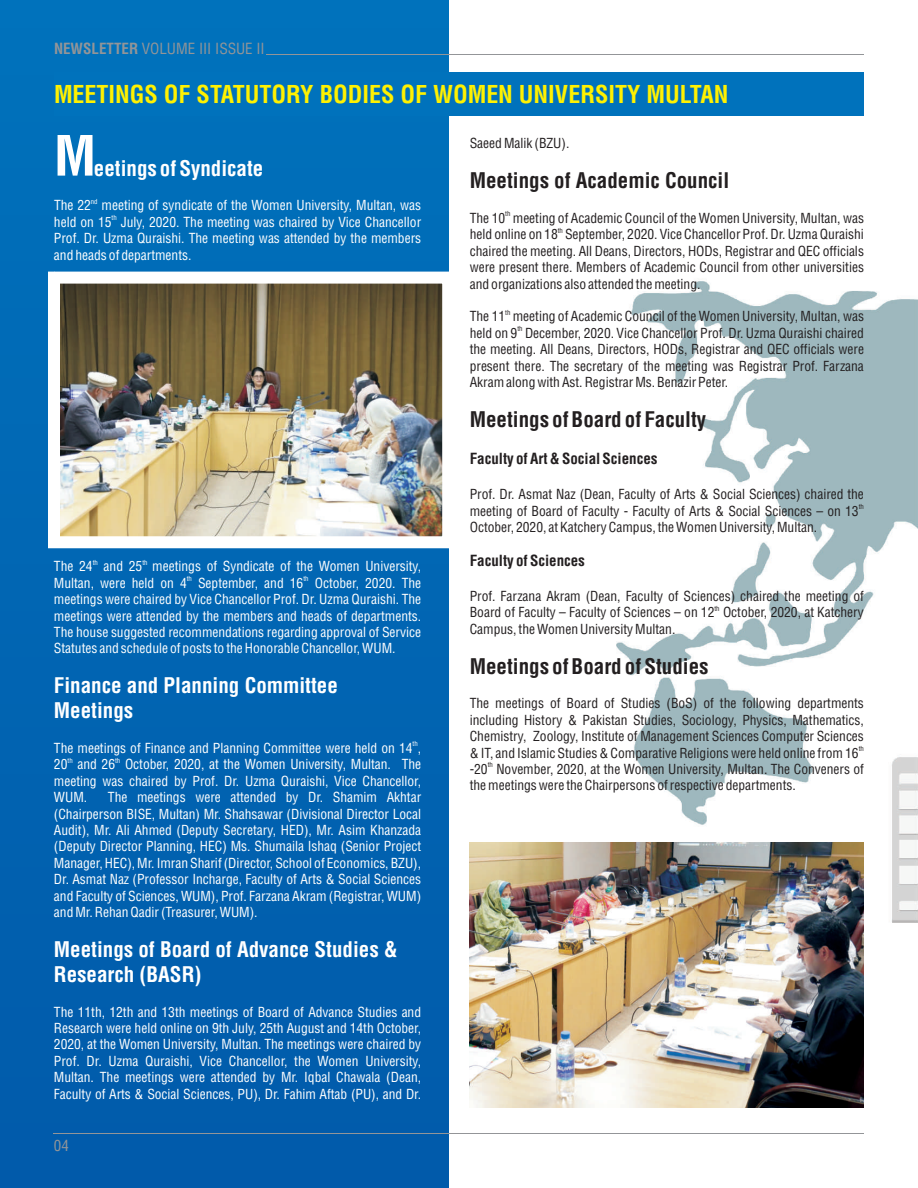
<style>
.page{position:relative;width:918px;height:1188px;background:#fff}
.page>*{position:absolute;margin:0;border:0;box-sizing:border-box;transform-origin:0 0}
.t1{font:700 54px "Switzerland Condensed";color:#fff}
.t2{font:700 24px "Switzerland Condensed";color:#fff101}
.t3{font:700 21px/25.2px "Switzerland Condensed";color:#fff}
.t4{font:700 21px "Switzerland Condensed";color:#231f20}
.t5{font:700 15px "Switzerland Condensed";color:#231f20}
.t6{font:15px "Switzerland Condensed";color:#939598}
.t7{font:13.5px/16.4px "Switzerland Condensed";color:#fff;text-align:justify}
.t8{font:13.5px/16.4px "Switzerland Condensed";color:#231f20;text-align:justify}
.t9{font:6.75px "Switzerland Condensed";color:#fff}
.t10{font:6.75px "Switzerland Condensed";color:#231f20}
.s1{font-weight:700}
</style>
<div class="page">
<img style="left:617px;top:281px;width:301px;height:641px">
<div style="left:0;top:0;width:448px;height:1188px;background:linear-gradient(to right,#0165b2,#0164b2)"></div>
<img style="left:48px;top:272px;width:400px;height:276px">
<img style="left:470px;top:842px;width:394px;height:265px">
<hr style="left:54px;top:1134px;width:810px;height:1px;background:#939598">
<div style="left:54px;top:73px;width:810px;height:43px;background:#0072bc"></div>
<hr style="left:267px;top:54px;width:597px;height:1px;background:#939598">
<p class="t6" style="left:54px;top:39px;width:212px"><span class="s1">NEWSLETTER</span> VOLUME III ISSUE II</p>
<h2 class="t2" style="left:54px;top:80px;width:676px">MEETINGS OF STATUTORY BODIES OF WOMEN UNIVERSITY MULTAN</h2>
<p class="t8" style="left:470px;top:137px;width:101px">Saeed Malik (BZU).</p>
<h3 class="t4" style="left:470px;top:168px;width:261px">Meetings of Academic Council</h3>
<p class="t10" style="left:505px;top:209px;width:7px">th</p>
<p class="t8" style="left:470px;top:211px;width:396px">The 10 meeting of Academic Council of the Women University, Multan, was</p>
<p class="t10" style="left:558px;top:226px;width:7px">th</p>
<p class="t8" style="left:470px;top:228px;width:396px">held online on 18 September, 2020. Vice Chancellor Prof. Dr. Uzma Quraishi chaired the meeting. All Deans, Directors, HODs, Registrar and QEC officials were present there. Members of Academic Council from other universities and organizations also attended the meeting.</p>
<p class="t10" style="left:505px;top:308px;width:7px">th</p>
<p class="t8" style="left:470px;top:310px;width:396px">The 11 meeting of Academic Council of the Women University, Multan, was</p>
<p class="t10" style="left:517px;top:324px;width:7px">th</p>
<p class="t8" style="left:470px;top:326px;width:396px">held on 9 December, 2020. Vice Chancellor Prof. Dr. Uzma Quraishi chaired the meeting. All Deans, Directors, HODs, Registrar and QEC officials were present there. The secretary of the meeting was Registrar Prof. Farzana Akram along with Ast. Registrar Ms. Benazir Peter.</p>
<h3 class="t4" style="left:470px;top:406px;width:238px">Meetings of Board of Faculty</h3>
<p class="t5" style="left:470px;top:450px;width:189px">Faculty of Art &amp; Social Sciences</p>
<p class="t8" style="left:470px;top:488px;width:396px">Prof. Dr. Asmat Naz (Dean, Faculty of Arts &amp; Social Sciences) chaired the</p>
<p class="t10" style="left:859px;top:502px;width:7px">th</p>
<p class="t8" style="left:470px;top:504px;width:390px">meeting of Board of Faculty - Faculty of Arts &amp; Social Sciences – on 13<br>October, 2020, at Katchery Campus, the Women University, Multan.</p>
<p class="t5" style="left:470px;top:551px;width:117px">Faculty of Sciences</p>
<p class="t8" style="left:470px;top:589px;width:396px">Prof. Farzana Akram (Dean, Faculty of Sciences) chaired the meeting of</p>
<p class="t10" style="left:714px;top:604px;width:7px">th</p>
<p class="t8" style="left:470px;top:606px;width:396px">Board of Faculty – Faculty of Sciences – on 12 October, 2020, at Katchery<br>Campus, the Women University Multan.</p>
<h3 class="t4" style="left:470px;top:653px;width:240px">Meetings of Board of Studies</h3>
<p class="t8" style="left:470px;top:697px;width:396px">The meetings of Board of Studies (BoS) of the following departments including History &amp; Pakistan Studies, Sociology, Physics, Mathematics, Chemistry, Zoology, Institute of Management Sciences Computer Sciences</p>
<p class="t10" style="left:859px;top:744px;width:7px">th</p>
<p class="t8" style="left:470px;top:746px;width:390px">&amp; IT, and Islamic Studies &amp; Comparative Religions were held online from 16</p>
<p class="t10" style="left:488px;top:761px;width:7px">th</p>
<p class="t8" style="left:470px;top:762px;width:396px">-20 November, 2020, at the Women University, Multan. The Conveners of the meetings were the Chairpersons of respective departments.</p>
<h1 class="t1" style="left:54px;top:123px;width:43px">M</h1>
<h3 class="t3" style="left:94px;top:158px;width:171px">eetings of Syndicate</h3>
<p class="t9" style="left:91px;top:197px;width:8px">nd</p>
<p class="t7" style="left:54px;top:199px;width:369px">The 22 meeting of syndicate of the Women University, Multan, was</p>
<p class="t9" style="left:112px;top:213px;width:7px">th</p>
<p class="t7" style="left:54px;top:215px;width:369px">held on 15 July, 2020. The meeting was chaired by Vice Chancellor Prof. Dr. Uzma Quraishi. The meeting was attended by the members and heads of departments.</p>
<p class="t9" style="left:93px;top:558px;width:7px">th</p>
<p class="t9" style="left:142px;top:558px;width:7px">th</p>
<p class="t7" style="left:54px;top:560px;width:369px">The 24 and 25 meetings of Syndicate of the Women University,</p>
<p class="t9" style="left:187px;top:574px;width:7px">th</p>
<p class="t9" style="left:303px;top:574px;width:7px">th</p>
<p class="t7" style="left:54px;top:576px;width:369px">Multan, were held on 4 September, and 16 October, 2020. The meetings were chaired by Vice Chancellor Prof. Dr. Uzma Quraishi. The meetings were attended by the members and heads of departments.<br>The house suggested recommendations regarding approval of Service Statutes and schedule of posts to the Honorable Chancellor, WUM.</p>
<h3 class="t3" style="left:54px;top:676px;width:285px">Finance and Planning Committee<br>Meetings</h3>
<p class="t9" style="left:413px;top:740px;width:7px">th</p>
<p class="t7" style="left:54px;top:741px;width:369px">The meetings of Finance and Planning Committee were held on 14 ,</p>
<p class="t9" style="left:67px;top:756px;width:7px">th</p>
<p class="t9" style="left:115px;top:756px;width:7px">th</p>
<p class="t7" style="left:54px;top:758px;width:369px">20 and 26 October, 2020, at the Women University, Multan. The meeting was chaired by Prof. Dr. Uzma Quraishi, Vice Chancellor, WUM.</p>
<p class="t7" style="left:54px;top:791px;width:369px;text-indent:54px">The meetings were attended by Dr. Shamim Akhtar (Chairperson BISE, Multan) Mr. Shahsawar (Divisional Director Local Audit), Mr. Ali Ahmed (Deputy Secretary, HED), Mr. Asim Khanzada (Deputy Director Planning, HEC) Ms. Shumaila Ishaq (Senior Project Manager, HEC), Mr. Imran Sharif (Director, School of Economics, BZU), Dr. Asmat Naz (Professor Incharge, Faculty of Arts &amp; Social Sciences and Faculty of Sciences, WUM), Prof. Farzana Akram (Registrar, WUM) and Mr. Rehan Qadir (Treasurer, WUM).</p>
<h3 class="t3" style="left:54px;top:939px;width:346px">Meetings of Board of Advance Studies &amp;<br>Research (BASR)</h3>
<p class="t7" style="left:54px;top:1005px;width:369px">The 11th, 12th and 13th meetings of Board of Advance Studies and Research were held online on 9th July, 25th August and 14th October, 2020, at the Women University, Multan. The meetings were chaired by Prof. Dr. Uzma Quraishi, Vice Chancellor, the Women University, Multan. The meetings were attended by Mr. Iqbal Chawala (Dean, Faculty of Arts &amp; Social Sciences, PU), Dr. Fahim Aftab (PU), and Dr.</p>
<p class="t6" style="left:54px;top:1136px;width:16px">04</p>
</div>
